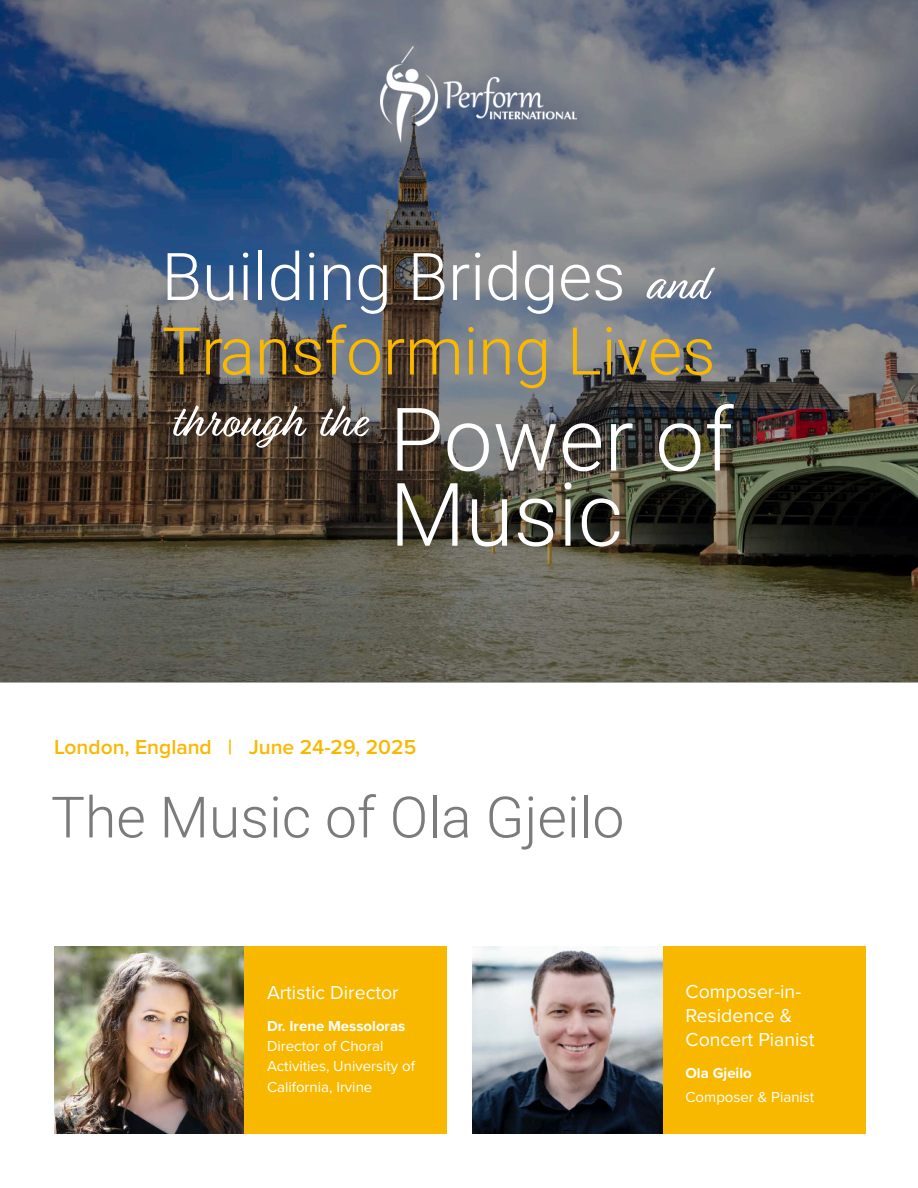
<style>
.page{position:relative;width:918px;height:1188px;background:#fff}
.page>*{position:absolute;margin:0;border:0;box-sizing:border-box;transform-origin:0 0}
.t1{font:300 87.75px/75.2px "Roboto";color:#fff}
.t2{font:300 65.85px "Roboto";color:#fab800}
.t3{font:300 65.85px "Roboto";color:#fff}
.t4{font:300 57px "Roboto";color:#7b7b7b}
.t5{font:600 21px "Proxima Nova";color:#f9b800}
.t6{font:19.5px/24px "Proxima Nova";color:#fff}
.t7{font:15px/20.2px "Proxima Nova";color:#fff}
.t8{font:700 15px "Proxima Nova";color:#fff}
</style>
<div class="page">
<img style="left:473px;top:947px;width:190px;height:187px">
<img style="left:54px;top:947px;width:191px;height:187px">
<img style="left:0;top:0;width:918px;height:682px">
<img style="left:381px;top:46px;width:195px;height:97px">
<svg style="left:646px;top:267px;width:70px;height:33px"></svg>
<svg style="left:173px;top:405px;width:134px;height:43px;background:#6b5f55"></svg>
<svg style="left:320px;top:405px;width:50px;height:32px"></svg>
<div style="left:245px;top:947px;width:202px;height:187px;background:#f9b800"></div>
<div style="left:663px;top:947px;width:203px;height:187px;background:#f9b800"></div>
<h2 class="t3" style="left:162px;top:250px;width:465px">Building Bridges</h2>
<h2 class="t2" style="left:162px;top:324px;width:555px">Transforming Lives</h2>
<h1 class="t1" style="left:390px;top:409px;width:345px">Power of<br>Music</h1>
<h3 class="t5" style="left:54px;top:738px;width:364px">London, England | June 24-29, 2025</h3>
<h3 class="t4" style="left:51px;top:794px;width:575px">The Music of Ola Gjeilo</h3>
<h3 class="t6" style="left:267px;top:982px;width:133px">Artistic Director</h3>
<p class="t8" style="left:267px;top:1020px;width:140px">Dr. Irene Messoloras</p>
<p class="t7" style="left:267px;top:1037px;width:150px">Director of Choral<br>Activities, University of<br>California, Irvine</p>
<h3 class="t6" style="left:686px;top:981px;width:130px">Composer-in-<br>Residence &amp;<br>Concert Pianist</h3>
<p class="t8" style="left:686px;top:1067px;width:68px">Ola Gjeilo</p>
<p class="t7" style="left:686px;top:1088px;width:130px">Composer &amp; Pianist</p>
</div>
